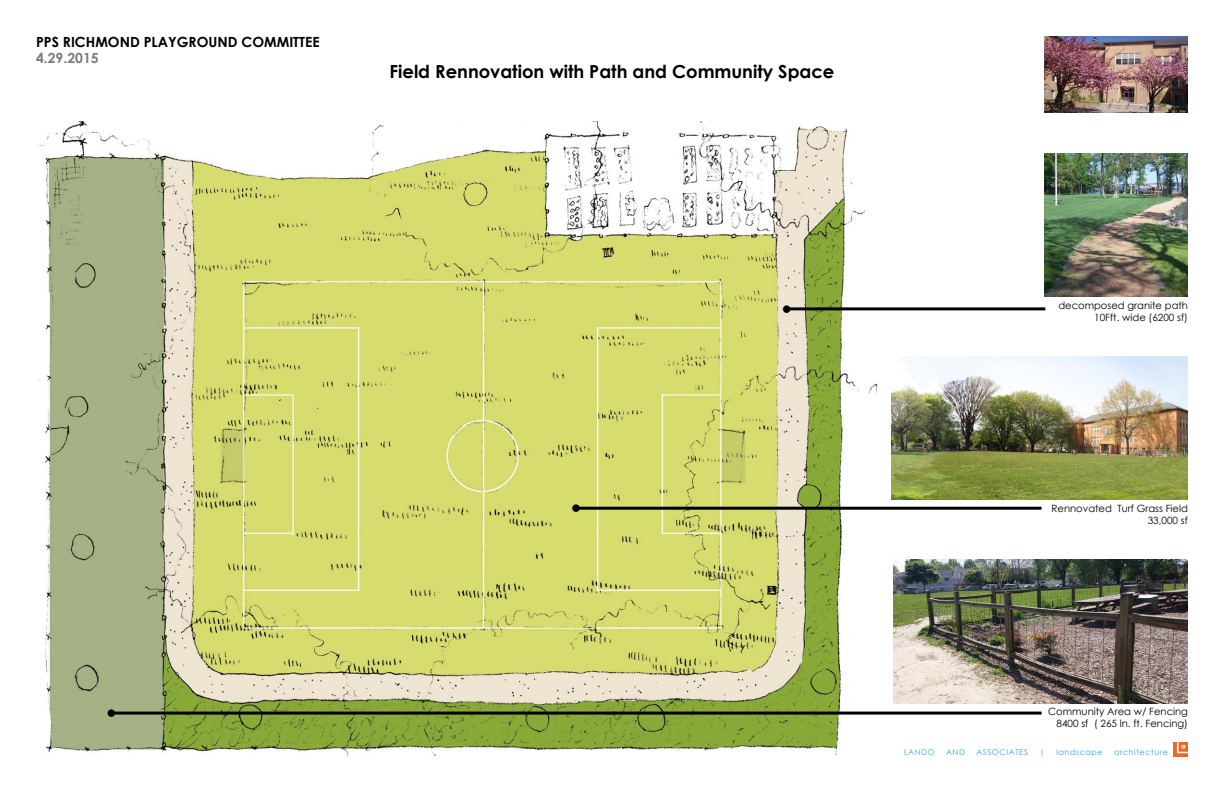
<style>
.page{position:relative;width:1224px;height:792px;background:#fff}
.page>*{position:absolute;margin:0;border:0;box-sizing:border-box;transform-origin:0 0}
.t1{font:30px "Times New Roman";color:#000}
.t2{font:700 18px "Century Gothic";color:#000}
.t3{font:700 14px "Century Gothic";color:#000}
.t4{font:700 14px "Century Gothic";color:#7c7c7c}
.t5{font:10px "Century Gothic";color:#000}
.t6{font:8px "Century Gothic";letter-spacing:.07em;color:#36a7e9}
</style>
<div class="page">
<img style="left:1045px;top:36px;width:143px;height:76px">
<img style="left:1174px;top:743px;width:14px;height:14px">
<img style="left:1044px;top:153px;width:144px;height:144px">
<img style="left:891px;top:356px;width:297px;height:144px">
<img style="left:893px;top:559px;width:295px;height:144px">
<img style="left:36px;top:122px;width:841px;height:634px">
<hr style="left:789px;top:307px;width:256px;height:3px;background:#000">
<hr style="left:576px;top:507px;width:465px;height:3px;background:#000">
<hr style="left:114px;top:712px;width:927px;height:3px;background:#000">
<p class="t3" style="left:36px;top:31px;width:285px">PPS RICHMOND PLAYGROUND COMMITTEE</p>
<p class="t4" style="left:36px;top:48px;width:64px">4.29.2015</p>
<p class="t2" style="left:390px;top:58px;width:446px">Field Rennovation with Path and Community Space</p>
<p class="t1" style="left:106px;top:693px;width:12px">•</p>
<p class="t1" style="left:571px;top:488px;width:12px">•</p>
<p class="t1" style="left:782px;top:289px;width:12px">•</p>
<p class="t5" style="left:1058px;top:298px;width:131px">decomposed granite path</p>
<p class="t5" style="left:1094px;top:310px;width:95px">10Fft. wide (6200 sf)</p>
<p class="t5" style="left:1051px;top:501px;width:138px">Rennovated Turf Grass Field</p>
<p class="t5" style="left:1148px;top:513px;width:42px">33,000 sf</p>
<p class="t5" style="left:1048px;top:705px;width:141px">Community Area w/ Fencing</p>
<p class="t5" style="left:1057px;top:717px;width:133px">8400 sf ( 265 ln. ft. Fencing)</p>
<p class="t6" style="left:904px;top:747px;width:32px">LANDO</p>
<p class="t6" style="left:946px;top:747px;width:20px">AND</p>
<p class="t6" style="left:976px;top:747px;width:53px">ASSOCIATES</p>
<p class="t6" style="left:1040px;top:747px;width:7px">|</p>
<p class="t6" style="left:1056px;top:747px;width:48px">landscape</p>
<p class="t6" style="left:1114px;top:747px;width:55px">architecture</p>
</div>
